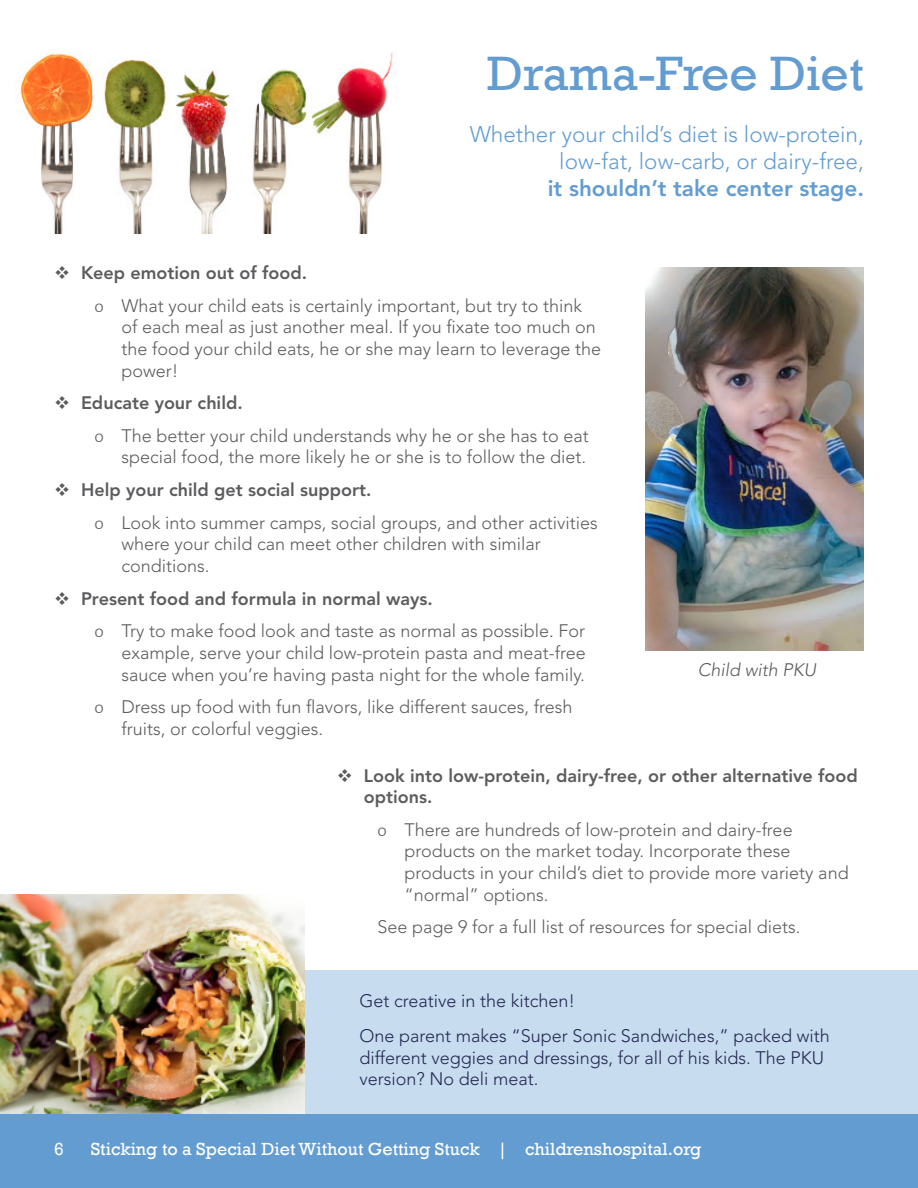
<style>
.page{position:relative;width:918px;height:1188px;background:#fff}
.page>*{position:absolute;margin:0;border:0;box-sizing:border-box;transform-origin:0 0}
.t1{font:49.5px "Rockwell";color:#629cd1}
.t2{font:300 22.5px "Avenir LT Std";color:#629cd1}
.t3{font:800 22.5px "Avenir LT Std";color:#629cd1}
.t4{font:300 18px/21.6px "Avenir LT Std";color:#5c5c5f}
.t5{font:800 18px/21.6px "Avenir LT Std";color:#5c5c5f}
.t6{font:300 18px/21.6px "Avenir LT Std";color:#232751}
.t7{font:18px "Rockwell";color:#fff}
.t8{font:italic 300 18px "Avenir LT Std";color:#5c5c5f}
.s1{font-family:"Calibri"}
</style>
<div class="page">
<div style="left:0;top:1112px;width:918px;height:76px;background:#629cd1"></div>
<img style="left:17px;top:52px;width:376px;height:182px">
<img style="left:646px;top:267px;width:217px;height:384px">
<div style="left:0;top:970px;width:918px;height:143px;background:#c7dcef"></div>
<img style="left:0;top:894px;width:305px;height:219px">
<p class="t1" style="left:487px;top:45px;width:378px">Drama-Free Diet</p>
<p class="t2" style="left:470px;top:121px;width:396px">Whether your child’s diet is low-protein,</p>
<p class="t2" style="left:559px;top:148px;width:306px">low-fat, low-carb, or dairy-free,</p>
<p class="t3" style="left:548px;top:175px;width:318px">it shouldn’t take center stage.</p>
<p class="t5" style="left:81px;top:262px;width:228px">Keep emotion out of food.</p>
<p class="t4" style="left:122px;top:295px;width:481px;text-indent:-27px"><span class="s1">o</span> What your child eats is certainly important, but try to think of each meal as just another meal. If you fixate too much on the food your child eats, he or she may learn to leverage the power!</p>
<p class="t5" style="left:81px;top:392px;width:163px">Educate your child.</p>
<p class="t4" style="left:94px;top:425px;width:496px;text-align:right"><span class="s1">o</span> The better your child understands why he or she has to eat special food, the more likely he or she is to follow the diet.</p>
<p class="t5" style="left:81px;top:479px;width:292px">Help your child get social support.</p>
<p class="t4" style="left:122px;top:512px;width:478px;text-indent:-27px"><span class="s1">o</span> Look into summer camps, social groups, and other activities where your child can meet other children with similar conditions.</p>
<p class="t5" style="left:81px;top:588px;width:353px">Present food and formula in normal ways.</p>
<p class="t4" style="left:122px;top:620px;width:466px;text-align:justify;text-indent:-27px"><span class="s1">o</span> Try to make food look and taste as normal as possible. For example, serve your child low-protein pasta and meat-free sauce when you’re having pasta night for the whole family.</p>
<p class="t4" style="left:122px;top:696px;width:452px;text-indent:-27px"><span class="s1">o</span> Dress up food with fun flavors, like different sauces, fresh fruits, or colorful veggies.</p>
<p class="t8" style="left:698px;top:659px;width:120px">Child with PKU</p>
<p class="t5" style="left:364px;top:765px;width:495px">Look into low-protein, dairy-free, or other alternative food options.</p>
<p class="t4" style="left:404px;top:819px;width:446px;text-indent:-27px"><span class="s1">o</span> There are hundreds of low-protein and dairy-free products on the market today. Incorporate these products in your child’s diet to provide more variety and “normal” options.</p>
<p class="t4" style="left:377px;top:916px;width:424px">See page 9 for a full list of resources for special diets.</p>
<p class="t6" style="left:359px;top:990px;width:217px">Get creative in the kitchen!</p>
<p class="t6" style="left:359px;top:1025px;width:472px">One parent makes “Super Sonic Sandwiches,” packed with different veggies and dressings, for all of his kids. The PKU version? No deli meat.</p>
<p class="t7" style="left:54px;top:1139px;width:11px">6</p>
<p class="t7" style="left:91px;top:1139px;width:612px">Sticking to a Special Diet Without Getting Stuck | childrenshospital.org</p>
</div>
